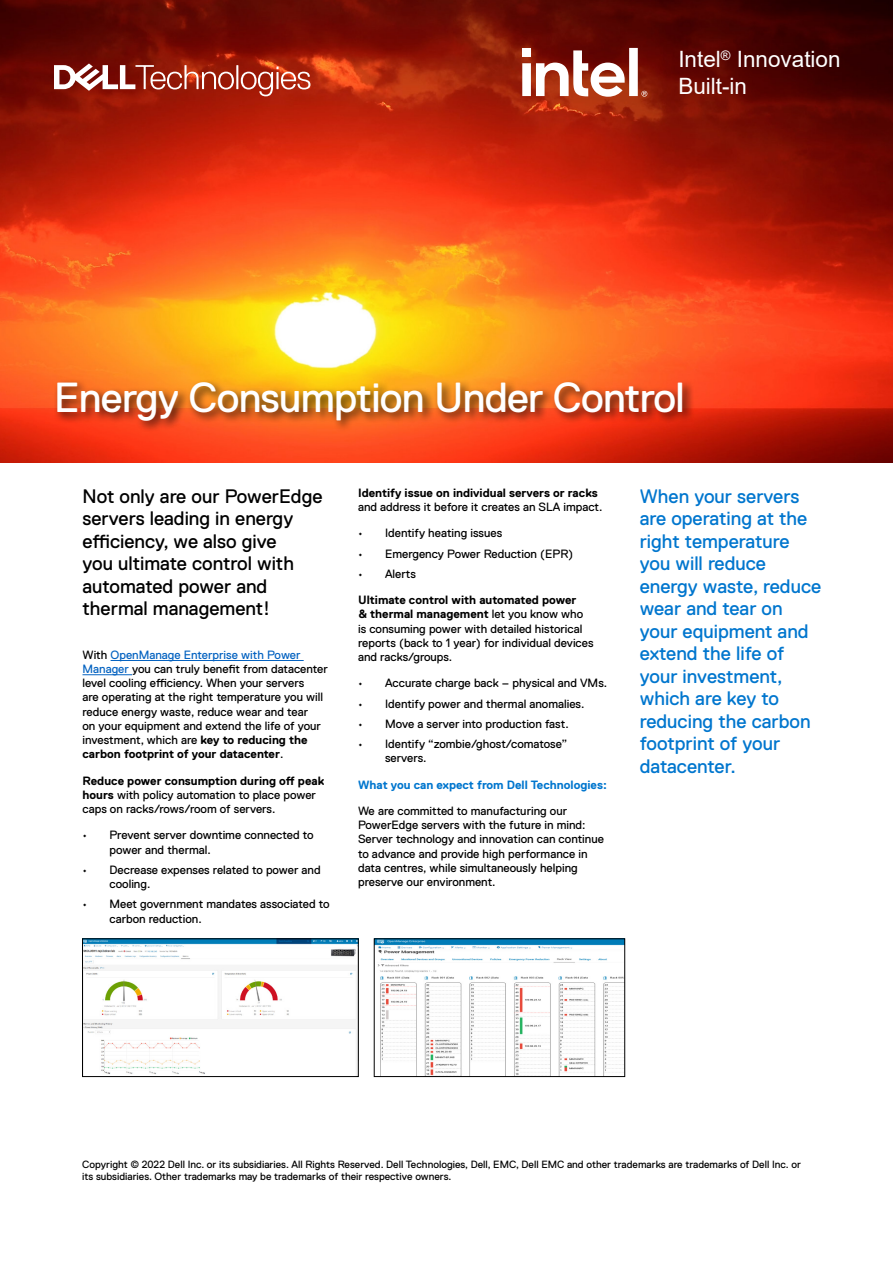
<style>
.page{position:relative;width:893px;height:1263px;background:#fff}
.page>*{position:absolute;margin:0;border:0;box-sizing:border-box;transform-origin:0 0}
.t1{font:42px "Dell Replica";letter-spacing:-.015em;color:#fff}
.t2{font:22.5px/27px "Arial";color:#fff}
.t3{font:19.5px/22.5px "Dell Replica";color:#0076ce}
.t4{font:19.5px/22.5px "Dell Replica";color:#000}
.t5{font:12px/14.2px "Dell Replica";color:#000}
.t6{font:700 12px "Dell Replica";color:#000}
.t7{font:700 12px "Dell Replica";color:#0076ce}
.t8{font:10.5px/12.6px "Dell Replica";color:#000}
.s1{color:#0563c1}
.s2{font-weight:700}
</style>
<div class="page">
<img style="left:0;top:0;width:893px;height:462px">
<hr style="left:111px;top:660px;width:193px;height:1px;background:#0563c1">
<hr style="left:82px;top:674px;width:50px;height:1px;background:#0563c1">
<svg style="left:54px;top:63px;width:256px;height:33px"></svg>
<div style="left:53px;top:378px;width:642px;height:55px;background:#000;opacity:.75"></div>
<img style="left:376px;top:940px;width:247px;height:135px">
<div style="left:374px;top:938px;width:251px;height:139px;border:1px solid #000"></div>
<img style="left:84px;top:940px;width:272px;height:134px">
<div style="left:82px;top:938px;width:276px;height:139px;border:1px solid #000"></div>
<svg style="left:522px;top:48px;width:169px;height:49px"></svg>
<h2 class="t2" style="left:678px;top:46px;width:164px">Intel<sup>®</sup> Innovation<br>Built-in</h2>
<h1 class="t1" style="left:54px;top:374px;width:632px">Energy Consumption Under Control</h1>
<h3 class="t4" style="left:82px;top:485px;width:242px">Not only are our PowerEdge servers leading in energy efficiency, we also give<br>you ultimate control with automated power and thermal management!</h3>
<p class="t5" style="left:82px;top:647px;width:247px">With <span class="s1">OpenManage Enterprise with Power Manager</span> you can truly benefit from datacenter level cooling efficiency. When your servers<br>are operating at the right temperature you will reduce energy waste, reduce wear and tear<br>on your equipment and extend the life of your investment, which are <span class="s2">key to reducing the carbon footprint of your datacenter</span>.</p>
<p class="t5" style="left:82px;top:773px;width:243px"><span class="s2">Reduce power consumption during off peak hours</span> with policy automation to place power caps on racks/rows/room of servers.</p>
<p class="t5" style="left:110px;top:828px;width:205px;text-indent:-27px">• Prevent server downtime connected to power and thermal.</p>
<p class="t5" style="left:110px;top:863px;width:213px;text-indent:-27px">• Decrease expenses related to power and cooling.</p>
<p class="t5" style="left:110px;top:897px;width:222px;text-indent:-27px">• Meet government mandates associated to carbon reduction.</p>
<p class="t6" style="left:358px;top:486px;width:241px">Identify issue on individual servers or racks</p>
<p class="t5" style="left:358px;top:500px;width:246px">and address it before it creates an SLA impact.</p>
<p class="t5" style="left:358px;top:526px;width:146px">• Identify heating issues</p>
<p class="t5" style="left:358px;top:546px;width:217px">• Emergency Power Reduction (EPR)</p>
<p class="t5" style="left:358px;top:567px;width:59px">• Alerts</p>
<p class="t5" style="left:358px;top:593px;width:237px"><span class="s2">Ultimate control with automated power<br>&amp; thermal management</span> let you know who is consuming power with detailed historical reports (back to 1 year) for individual devices and racks/groups.</p>
<p class="t5" style="left:358px;top:676px;width:250px">• Accurate charge back – physical and VMs.</p>
<p class="t5" style="left:358px;top:696px;width:228px">• Identify power and thermal anomalies.</p>
<p class="t5" style="left:358px;top:717px;width:212px">• Move a server into production fast.</p>
<p class="t5" style="left:385px;top:737px;width:184px;text-indent:-27px">• Identify “zombie/ghost/comatose” servers.</p>
<p class="t7" style="left:358px;top:778px;width:250px">What you can expect from Dell Technologies:</p>
<p class="t5" style="left:358px;top:804px;width:247px">We are committed to manufacturing our PowerEdge servers with the future in mind:<br>Server technology and innovation can continue to advance and provide high performance in data centres, while simultaneously helping preserve our environment.</p>
<h3 class="t3" style="left:640px;top:485px;width:183px">When your servers are operating at the right temperature you will reduce energy waste, reduce wear and tear on your equipment and extend the life of your investment, which are key to reducing the carbon footprint of your datacenter.</h3>
<p class="t8" style="left:82px;top:1158px;width:720px">Copyright © 2022 Dell Inc. or its subsidiaries. All Rights Reserved. Dell Technologies, Dell, EMC, Dell EMC and other trademarks are trademarks of Dell Inc. or its subsidiaries. Other trademarks may be trademarks of their respective owners.</p>
</div>
